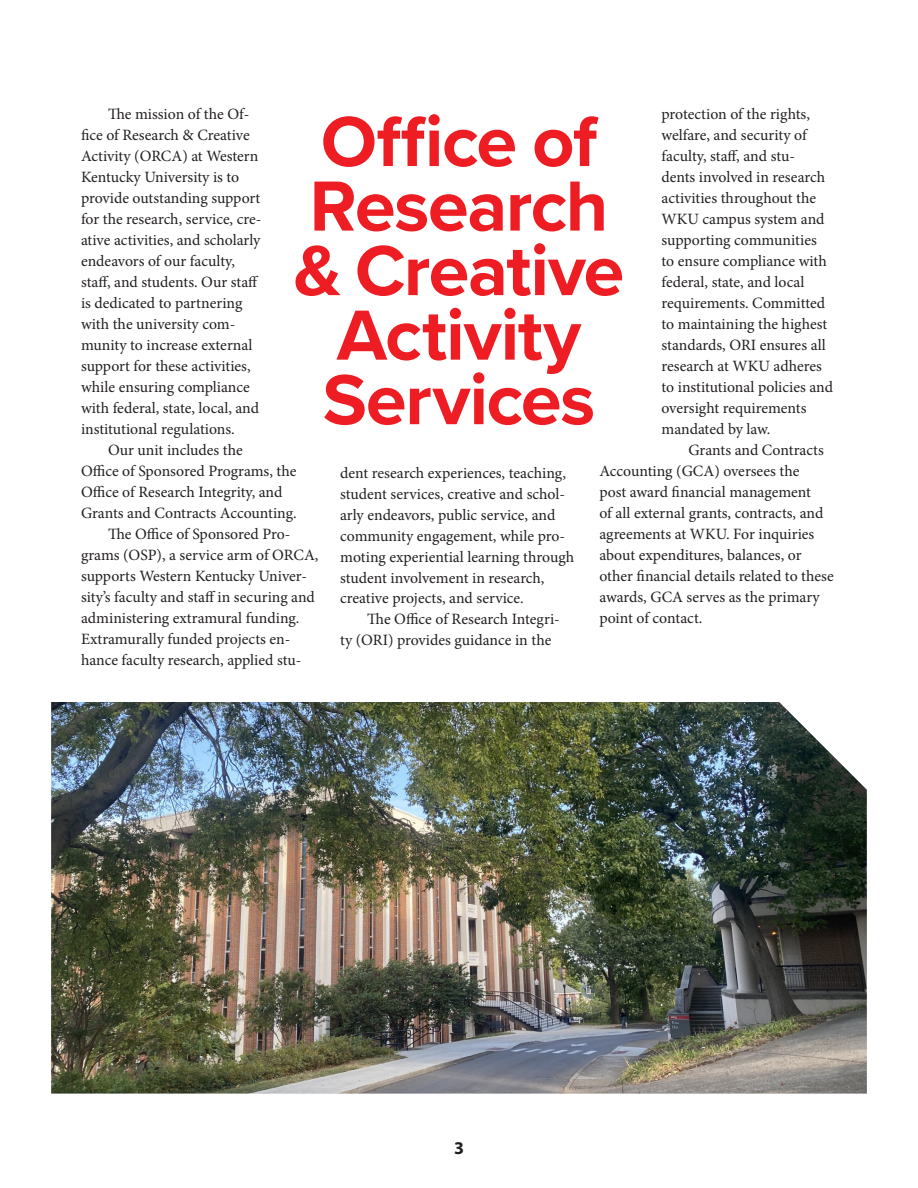
<style>
.page{position:relative;width:918px;height:1188px;background:#fff}
.page>*{position:absolute;margin:0;border:0;box-sizing:border-box;transform-origin:0 0}
.Title_-_Original{font:700 73.5px/64.5px "Proxima Nova";letter-spacing:-.02em;color:#ee1d23;text-align:center}
.t1{font:700 18px "Myriad Pro";color:#231f20}
.Body_-_Minion_Pro{font:15.75px/21px "Minion Pro";color:#231f20}
</style>
<div class="page">
<img style="left:51px;top:702px;width:816px;height:392px">
<p class="Body_-_Minion_Pro" style="left:81px;top:104px;width:182px;text-indent:27px">The mission of the Of&shy;fice of Research &amp; Creative<br>Activity (ORCA) at Western<br>Kentucky University is to provide outstanding support for the research, service, cre&shy;ative activities, and scholarly endeavors of our faculty, staff, and students. Our staff is dedicated to partnering with the university com&shy;munity to increase external support for these activities, while ensuring compliance with federal, state, local, and institutional regulations.</p>
<p class="Body_-_Minion_Pro" style="left:81px;top:440px;width:217px;text-indent:27px">Our unit includes the<br>Office of Sponsored Programs, the<br>Office of Research Integrity, and<br>Grants and Contracts Accounting.</p>
<p class="Body_-_Minion_Pro" style="left:81px;top:524px;width:239px;text-indent:27px">The Office of Sponsored Pro&shy;grams (OSP), a service arm of ORCA, supports Western Kentucky Univer&shy;sity’s faculty and staff in securing and administering extramural funding.<br>Extramurally funded projects en&shy;hance faculty research, applied stu-</p>
<p class="Body_-_Minion_Pro" style="left:662px;top:104px;width:173px">protection of the rights, welfare, and security of faculty, staff, and stu-<br>dents involved in research activities throughout the<br>WKU campus system and supporting communities to ensure compliance with federal, state, and local requirements. Committed to maintaining the highest standards, ORI ensures all research at WKU adheres to institutional policies and oversight requirements mandated by law.</p>
<p class="Body_-_Minion_Pro" style="left:599px;top:440px;width:236px;text-indent:89px">Grants and Contracts<br>Accounting (GCA) oversees the<br>post award financial management<br>of all external grants, contracts, and agreements at WKU. For inquiries about expenditures, balances, or other financial details related to these awards, GCA serves as the primary point of contact.</p>
<p class="Title_-_Original" style="left:294px;top:108px;width:332px">Office of<br>Research &amp; Creative<br>Activity<br>Services</p>
<p class="Body_-_Minion_Pro" style="left:340px;top:462px;width:236px">dent research experiences, teaching, student services, creative and schol&shy;arly endeavors, public service, and community engagement, while pro&shy;moting experiential learning through student involvement in research, creative projects, and service.</p>
<p class="Body_-_Minion_Pro" style="left:340px;top:609px;width:221px;text-indent:27px">The Office of Research Integri&shy;ty (ORI) provides guidance in the</p>
<p class="t1" style="left:454px;top:1136px;width:11px">3</p>
</div>
